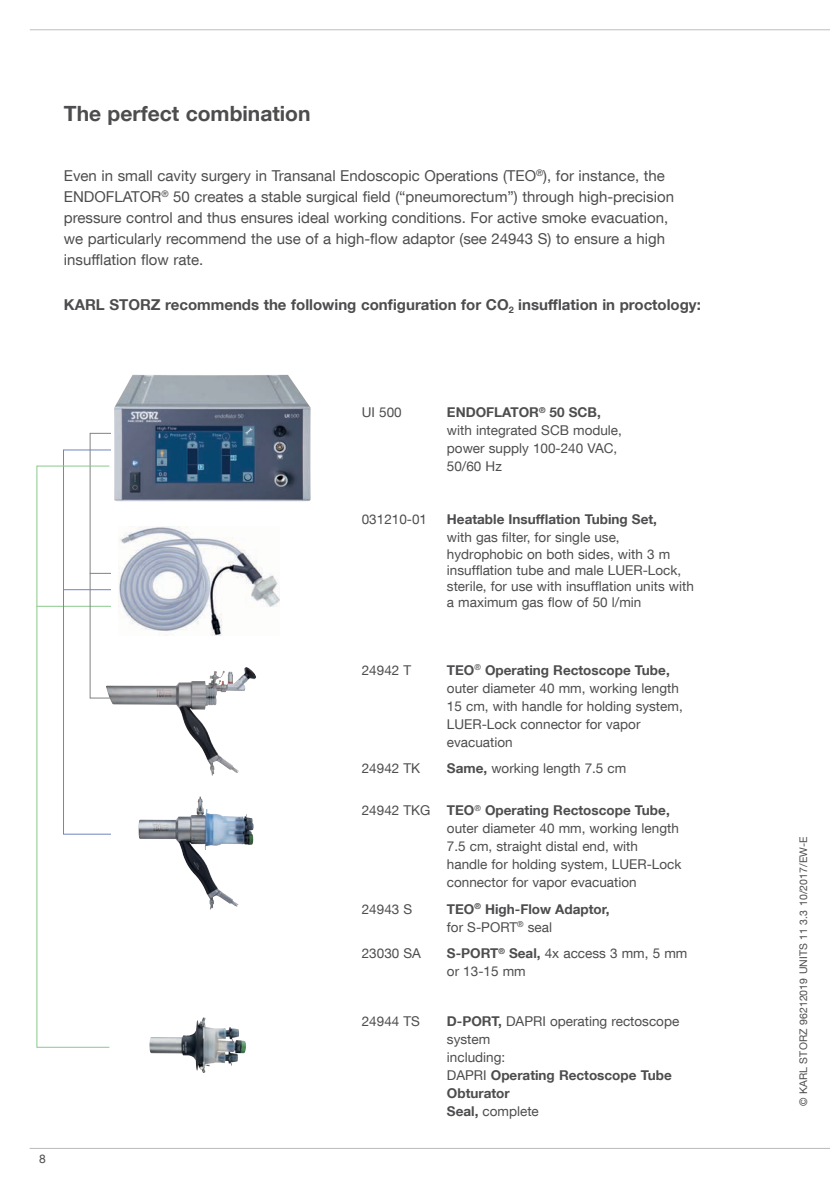
<style>
.page{position:relative;width:830px;height:1191px;background:#fff}
.page>*{position:absolute;margin:0;border:0;box-sizing:border-box;transform-origin:0 0}
.t1{font:700 21px "KS Helvetica Neue";color:#4d4d4f}
.t2{font:15px/21px "KS Helvetica Neue";color:#4d4d4f}
.t3{font:700 15px "KS Helvetica Neue";color:#4d4d4f}
.t4{font:13.5px/18px "KS Helvetica Neue";color:#4d4d4f}
.t5{font:700 13.5px/18px "KS Helvetica Neue";color:#4d4d4f}
.t6{font:12px "KS Helvetica Neue";color:#4d4d4f}
.t7{font:10.5px "KS Helvetica Neue";letter-spacing:.01em;color:#4d4d4f}
.s1{font-weight:700}
.s2{font-weight:400}
</style>
<div class="page">
<hr style="left:30px;top:29px;width:799px;height:1px;background:#bcbec0">
<hr style="left:30px;top:1148px;width:799px;height:1px;background:#bcbec0">
<img style="left:118px;top:526px;width:161px;height:110px">
<img style="left:114px;top:374px;width:197px;height:127px">
<img style="left:105px;top:668px;width:140px;height:107px">
<svg style="left:92px;top:573px;width:16px;height:1px"></svg>
<hr style="left:63px;top:589px;width:48px;height:1px;background:#6f85c2">
<hr style="left:36px;top:606px;width:75px;height:1px;background:#8aca8b">
<img style="left:149px;top:1017px;width:97px;height:56px">
<img style="left:138px;top:796px;width:115px;height:113px">
<div style="left:63px;top:449px;width:48px;height:385px;border:1px solid #6f85c2"></div>
<div style="left:90px;top:433px;width:21px;height:265px;border:1px solid #808285"></div>
<div style="left:36px;top:466px;width:74px;height:581px;border:1px solid #8aca8b"></div>
<h1 class="t1" style="left:64px;top:101px;width:248px">The perfect combination</h1>
<p class="t2" style="left:64px;top:165px;width:611px">Even in small cavity surgery in Transanal Endoscopic Operations (TEO<sup>®</sup>), for instance, the ENDOFLATOR<sup>®</sup> 50 creates a stable surgical field (“pneumorectum”) through high-precision pressure control and thus ensures ideal working conditions. For active smoke evacuation, we particularly recommend the use of a high-flow adaptor (see 24943 S) to ensure a high insufflation flow rate.</p>
<p class="t3" style="left:64px;top:295px;width:638px">KARL STORZ recommends the following configuration for CO<sub>2</sub> insufflation in proctology:</p>
<p class="t6" style="left:39px;top:1151px;width:8px">8</p>
<p class="t4" style="left:361px;top:403px;width:41px">UI 500</p>
<p class="t4" style="left:446px;top:403px;width:176px"><span class="s1">ENDOFLATOR</span><sup>®</sup> <span class="s1">50 SCB, </span>with integrated SCB module, power supply 100-240 VAC,<br>50/60 Hz</p>
<p class="t4" style="left:361px;top:510px;width:67px">031210-01</p>
<p class="t5" style="left:446px;top:510px;width:211px">Heatable Insufflation Tubing Set,</p>
<p class="t4" style="left:446px;top:529px;width:248px;line-height:16.2px">with gas filter, for single use, hydrophobic on both sides, with 3 m insufflation tube and male LUER-Lock, sterile, for use with insufflation units with a maximum gas flow of 50 l/min</p>
<p class="t4" style="left:361px;top:660px;width:51px">24942 T</p>
<p class="t4" style="left:446px;top:660px;width:237px"><span class="s1">TEO</span><sup>®</sup> <span class="s1">Operating Rectoscope Tube, </span>outer diameter 40 mm, working length<br>15 cm, with handle for holding system,<br>LUER-Lock connector for vapor evacuation</p>
<p class="t4" style="left:361px;top:759px;width:60px">24942 TK</p>
<p class="t4" style="left:446px;top:759px;width:181px"><span class="s1">Same,</span> working length 7.5 cm</p>
<p class="t4" style="left:446px;top:801px;width:236px;text-indent:-85px">24942 TKG <span class="s1">TEO</span><sup>®</sup> <span class="s1">Operating Rectoscope Tube, </span>outer diameter 40 mm, working length 7.5 cm, straight distal end, with handle for holding system, LUER-Lock connector for vapor evacuation</p>
<p class="t4" style="left:361px;top:899px;width:52px">24943 S</p>
<p class="t5" style="left:446px;top:899px;width:164px">TEO<sup>®</sup> High-Flow Adaptor, <span class="s2">for S-PORT</span><sup>®</sup> <span class="s2">seal</span></p>
<p class="t4" style="left:361px;top:944px;width:61px">23030 SA</p>
<p class="t4" style="left:446px;top:944px;width:242px"><span class="s1">S-PORT</span><sup>®</sup> <span class="s1">Seal,</span> 4x access 3 mm, 5 mm or 13-15 mm</p>
<p class="t4" style="left:361px;top:1011px;width:60px">24944 TS</p>
<p class="t4" style="left:446px;top:1011px;width:234px"><span class="s1">D-PORT,</span> DAPRI operating rectoscope system<br>including:<br>DAPRI <span class="s1">Operating Rectoscope Tube<br>Obturator<br>Seal,</span> complete</p>
<p class="t7" style="left:796px;top:1106px;width:271px;rotate:-90deg">© KARL STORZ 96212019 UNITS 11 3.3 10/2017/EW-E</p>
</div>
